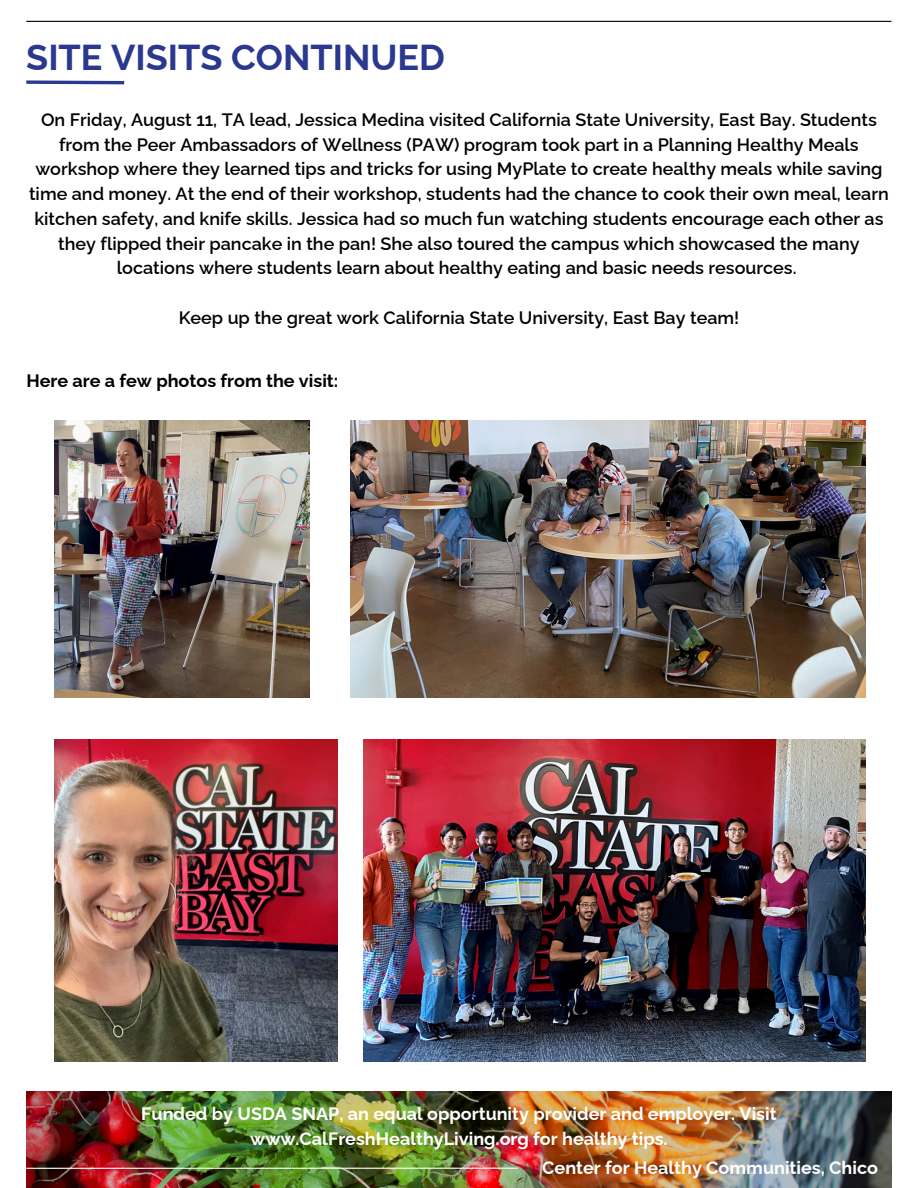
<style>
.page{position:relative;width:918px;height:1188px;background:#fff}
.page>*{position:absolute;margin:0;border:0;box-sizing:border-box;transform-origin:0 0}
.t1{font:700 36px "Raleway";color:#2b388f}
.t2{font:600 18px/24.8px "Raleway";color:#000;text-align:center}
.t3{font:700 18px/24.8px "Raleway";color:#fff;text-align:center}
.t4{font:700 18px "Raleway";color:#000}
</style>
<div class="page">
<hr style="left:26px;top:21px;width:865px;height:1px;background:#000">
<img style="left:26px;top:1091px;width:865px;height:97px">
<hr style="left:26px;top:1168px;width:492px;height:1px;background:#fff">
<svg style="left:26px;top:80px;width:99px;height:5px"></svg>
<img style="left:54px;top:421px;width:256px;height:277px">
<img style="left:350px;top:421px;width:515px;height:277px">
<img style="left:54px;top:740px;width:284px;height:321px">
<img style="left:363px;top:740px;width:502px;height:322px">
<p class="t1" style="left:26px;top:36px;width:420px">SITE VISITS CONTINUED</p>
<p class="t2" style="left:29px;top:107px;width:861px">On Friday, August 11, TA lead, Jessica Medina visited California State University, East Bay. Students from the Peer Ambassadors of Wellness (PAW) program took part in a Planning Healthy Meals workshop where they learned tips and tricks for using MyPlate to create healthy meals while saving time and money. At the end of their workshop, students had the chance to cook their own meal, learn kitchen safety, and knife skills. Jessica had so much fun watching students encourage each other as they flipped their pancake in the pan! She also toured the campus which showcased the many locations where students learn about healthy eating and basic needs resources.</p>
<p class="t2" style="left:179px;top:305px;width:562px">Keep up the great work California State University, East Bay team!</p>
<p class="t4" style="left:26px;top:370px;width:313px">Here are a few photos from the visit:</p>
<p class="t3" style="left:141px;top:1101px;width:637px">Funded by USDA SNAP, an equal opportunity provider and employer. Visit www.CalFreshHealthyLiving.org for healthy tips.</p>
<p class="t3" style="left:542px;top:1155px;width:337px">Center for Healthy Communities, Chico</p>
</div>
